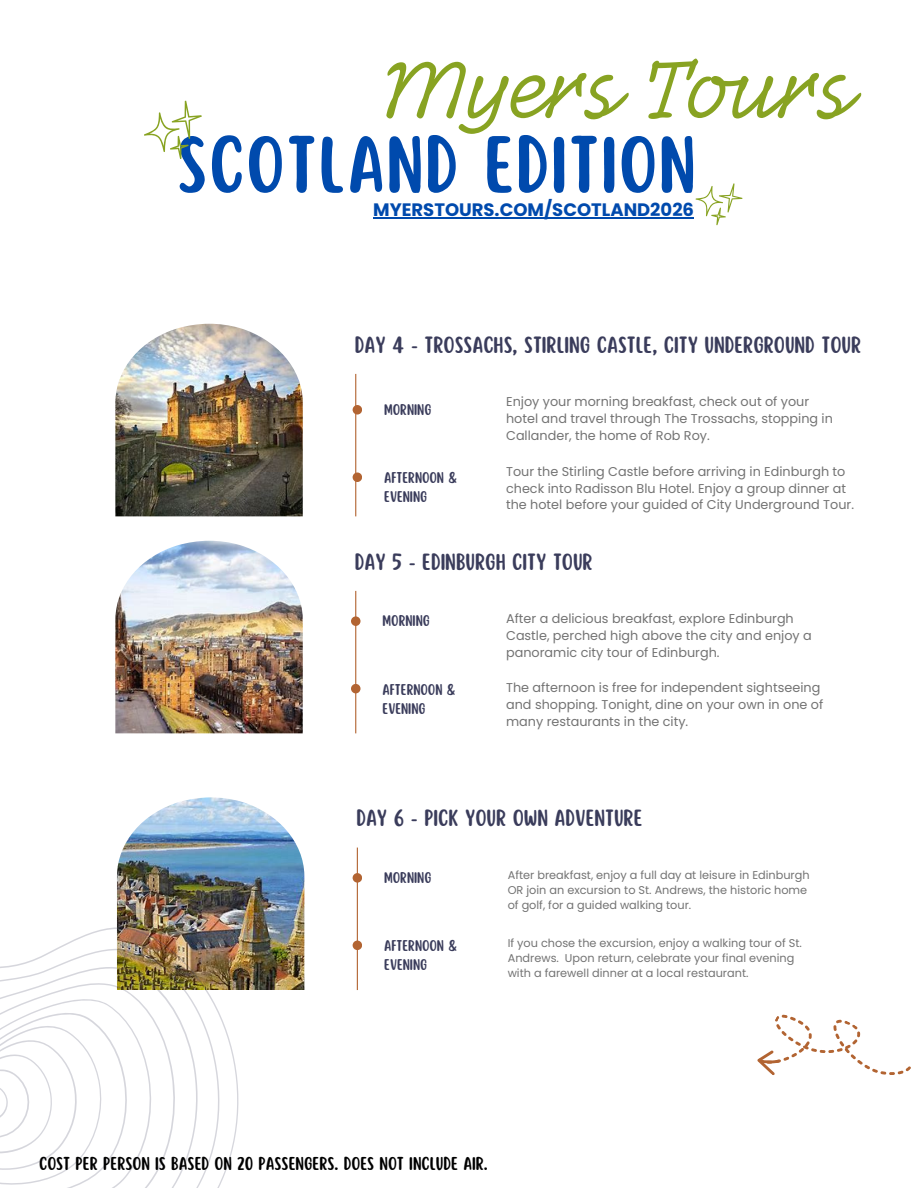
<style>
.page{position:relative;width:918px;height:1188px;background:#fff}
.page>*{position:absolute;margin:0;border:0;box-sizing:border-box;transform-origin:0 0}
.t1{font:102.45px "Radcliffe Hand Script";letter-spacing:-.015em;color:#88a322}
.t2{font:70.95px "Scripter";letter-spacing:.02em;color:#004aad}
.t3{font:20.55px "Scripter";color:#3a3c5b}
.t4{font:700 18px "Poppins";color:#004aad}
.t5{font:16.35px "Scripter";color:#000}
.t6{font:13.65px/19px "Scripter";color:#3a3c5b}
.t7{font:12.75px/17.1px "Poppins";color:#737373}
.t8{font:11.25px/15px "Poppins";color:#737373}
</style>
<div class="page">
<img style="left:115px;top:324px;width:188px;height:192px">
<hr style="left:355px;top:374px;width:1px;height:142px;background:#b26432">
<img style="left:115px;top:541px;width:188px;height:192px">
<hr style="left:355px;top:591px;width:1px;height:142px;background:#b26432">
<div style="left:351px;top:616px;width:10px;height:10px;background:#b26432;border-radius:50%"></div>
<div style="left:351px;top:684px;width:10px;height:9px;background:#b26432;border-radius:50%"></div>
<img style="left:137px;top:797px;width:147px;height:31px">
<hr style="left:357px;top:848px;width:1px;height:142px;background:#b26432">
<div style="left:353px;top:873px;width:9px;height:10px;background:#b26432;border-radius:50%"></div>
<div style="left:353px;top:941px;width:9px;height:9px;background:#b26432;border-radius:50%"></div>
<svg style="left:757px;top:1014px;width:154px;height:61px"></svg>
<svg style="left:144px;top:100px;width:58px;height:59px"></svg>
<svg style="left:695px;top:183px;width:48px;height:43px"></svg>
<img style="left:118px;top:828px;width:187px;height:162px">
<img style="left:117px;top:865px;width:178px;height:125px">
<img style="left:112px;top:898px;width:156px;height:211px">
<img style="left:46px;top:928px;width:192px;height:260px">
<img style="left:0;top:954px;width:205px;height:234px">
<svg style="left:0;top:977px;width:173px;height:211px"></svg>
<div style="left:353px;top:405px;width:9px;height:10px;background:#b26432;border-radius:50%"></div>
<div style="left:353px;top:472px;width:9px;height:10px;background:#b26432;border-radius:50%"></div>
<hr style="left:373px;top:217px;width:321px;height:1px;background:#004aad">
<h4 class="t1" style="left:378px;top:22px;width:476px">Myers Tours</h4>
<p class="t2" style="left:177px;top:129px;width:521px">SCOTLAND EDITION</p>
<p class="t4" style="left:373px;top:197px;width:322px">MYERSTOURS.COM/SCOTLAND2026</p>
<p class="t3" style="left:355px;top:334px;width:508px">DAY 4 - TROSSACHS, STIRLING CASTLE, CITY UNDERGROUND TOUR</p>
<p class="t6" style="left:384px;top:401px;width:49px">MORNING</p>
<p class="t7" style="left:506px;top:393px;width:328px">Enjoy your morning breakfast, check out of your hotel and travel through The Trossachs, stopping in<br>Callander, the home of Rob Roy.</p>
<p class="t6" style="left:384px;top:469px;width:74px">AFTERNOON &amp;<br>EVENING</p>
<h3 class="t7" style="left:506px;top:463px;width:349px">Tour the Stirling Castle before arriving in Edinburgh to check into Radisson Blu Hotel. Enjoy a group dinner at the hotel before your guided of City Underground Tour.</h3>
<h3 class="t3" style="left:355px;top:551px;width:239px">DAY 5 - EDINBURGH CITY TOUR</h3>
<p class="t6" style="left:383px;top:612px;width:49px">MORNING</p>
<h6 class="t7" style="left:506px;top:610px;width:307px">After a delicious breakfast, explore Edinburgh<br>Castle, perched high above the city and enjoy a panoramic city tour of Edinburgh.</h6>
<h6 class="t6" style="left:383px;top:680px;width:74px">AFTERNOON &amp;<br>EVENING</h6>
<p class="t7" style="left:506px;top:679px;width:319px">The afternoon is free for independent sightseeing and shopping. Tonight, dine on your own in one of many restaurants in the city.</p>
<p class="t3" style="left:356px;top:808px;width:287px">DAY 6 - PICK YOUR OWN ADVENTURE</p>
<h3 class="t6" style="left:384px;top:869px;width:49px">MORNING</h3>
<p class="t8" style="left:508px;top:867px;width:303px">After breakfast, enjoy a full day at leisure in Edinburgh<br>OR join an excursion to St. Andrews, the historic home of golf, for a guided walking tour.</p>
<h6 class="t6" style="left:384px;top:937px;width:74px">AFTERNOON &amp;<br>EVENING</h6>
<h6 class="t8" style="left:508px;top:936px;width:296px">If you chose the excursion, enjoy a walking tour of St.<br>Andrews. Upon return, celebrate your final evening with a farewell dinner at a local restaurant.</h6>
<p class="t5" style="left:39px;top:1156px;width:450px">COST PER PERSON IS BASED ON 20 PASSENGERS. DOES NOT INCLUDE AIR.</p>
</div>
